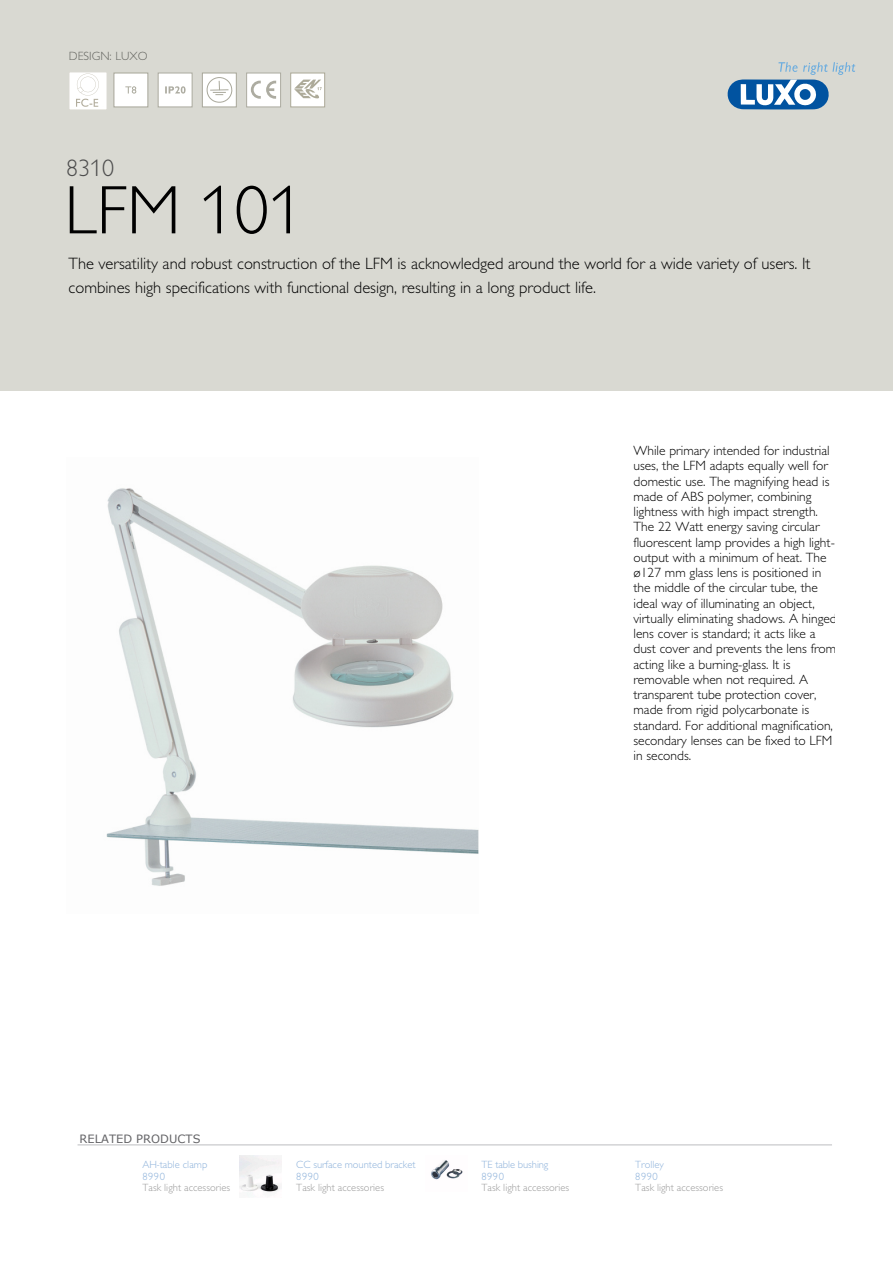
<style>
.page{position:relative;width:893px;height:1263px;background:#fff}
.page>*{position:absolute;margin:0;border:0;box-sizing:border-box;transform-origin:0 0}
.t1{font:300 69px "Gill Alt One";color:#000}
.t2{font:300 24px "Gill Alt One";color:#4d4d4d}
.t3{font:300 16.5px/24px "Gill Alt One";color:#000}
.t4{font:300 13.5px/15.3px "Gill Sans";color:#000}
.t5{font:300 12px "Gill Alt One";color:#656661}
.t6{font:11.4px "Verdana";letter-spacing:.005em;color:#636366}
.t7{font:300 10.5px "Gill Sans";letter-spacing:.005em;color:#999}
.t8{font:300 10.5px/11.4px "Gill Sans";color:#8cb1da}
</style>
<div class="page">
<div style="left:0;top:0;width:893px;height:390px;background:#d9d9d2"></div>
<svg style="left:727px;top:62px;width:128px;height:47px"></svg>
<img style="left:106px;top:488px;width:372px;height:398px">
<img style="left:70px;top:73px;width:36px;height:36px">
<svg style="left:114px;top:73px;width:34px;height:34px"></svg>
<svg style="left:158px;top:73px;width:34px;height:34px"></svg>
<svg style="left:202px;top:73px;width:34px;height:34px"></svg>
<div style="left:207px;top:77px;width:25px;height:25px;border:1px solid #a9a89b;border-radius:50%"></div>
<svg style="left:246px;top:73px;width:35px;height:34px"></svg>
<svg style="left:291px;top:73px;width:34px;height:34px"></svg>
<hr style="left:78px;top:1144px;width:753px;height:1px;background:#bcbdc0">
<img style="left:240px;top:1156px;width:42px;height:39px">
<img style="left:431px;top:1160px;width:32px;height:20px">
<p class="t5" style="left:69px;top:52px;width:80px">DESIGN: LUXO</p>
<h2 class="t2" style="left:66px;top:159px;width:50px">8310</h2>
<h1 class="t1" style="left:64px;top:186px;width:241px">LFM 101</h1>
<p class="t3" style="left:69px;top:254px;width:743px">The versatility and robust construction of the LFM is acknowledged around the world for a wide variety of users. It combines high specifications with functional design, resulting in a long product life.</p>
<p class="t4" style="left:633px;top:443px;width:205px">While primary intended for industrial uses, the LFM adapts equally well for domestic use. The magnifying head is made of ABS polymer, combining lightness with high impact strength.<br>The 22 Watt energy saving circular fluorescent lamp provides a high light&shy;output with a minimum of heat. The ø127 mm glass lens is positioned in the middle of the circular tube, the ideal way of illuminating an object, virtually eliminating shadows. A hinged lens cover is standard; it acts like a dust cover and prevents the lens from acting like a burning-glass. It is removable when not required. A transparent tube protection cover, made from rigid polycarbonate is standard. For additional magnification, secondary lenses can be fixed to LFM in seconds.</p>
<p class="t6" style="left:79px;top:1134px;width:123px">RELATED PRODUCTS</p>
<p class="t8" style="left:143px;top:1159px;width:66px">AH-table clamp<br>8990</p>
<p class="t7" style="left:143px;top:1182px;width:89px">Task light accessories</p>
<p class="t8" style="left:296px;top:1159px;width:121px">CC surface mounted bracket<br>8990</p>
<p class="t7" style="left:296px;top:1182px;width:89px">Task light accessories</p>
<p class="t8" style="left:481px;top:1159px;width:68px">TE table bushing<br>8990</p>
<p class="t7" style="left:481px;top:1182px;width:89px">Task light accessories</p>
<p class="t8" style="left:635px;top:1159px;width:30px">Trolley<br>8990</p>
<p class="t7" style="left:635px;top:1182px;width:89px">Task light accessories</p>
</div>
